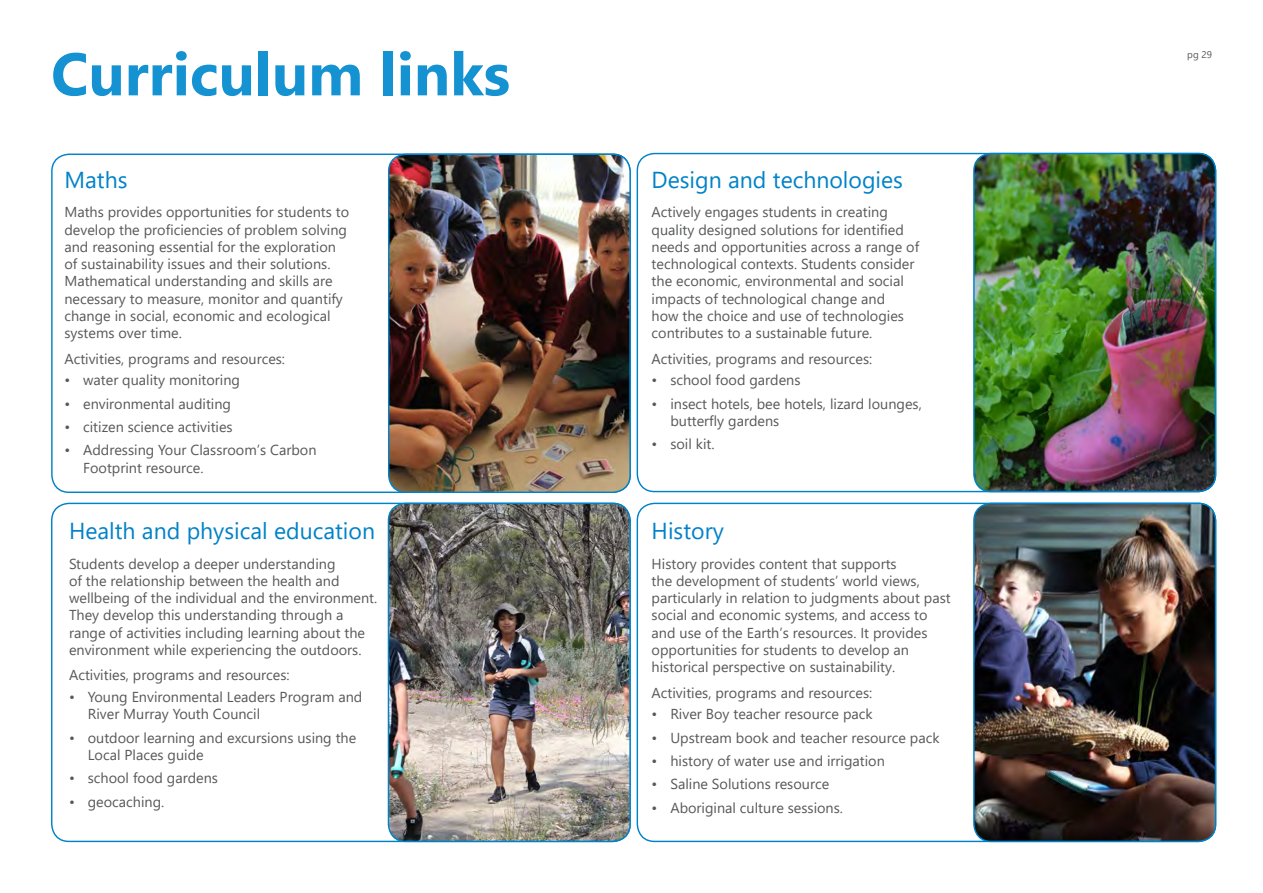
<style>
.page{position:relative;width:1263px;height:893px;background:#fff}
.page>*{position:absolute;margin:0;border:0;box-sizing:border-box;transform-origin:0 0}
.t1{font:700 60px "Segoe UI";color:#1592d1}
.SUB_HEADING{font:23.1px "Segoe UI";color:#0082c8}
.BODY_COPY{font:14.4px/17.2px "Segoe UI";color:#57585a}
.DOT_POINTS{font:14.4px/17.2px "Segoe UI";color:#57585a}
.Body_Copy{font:14.4px "Segoe UI";color:#57585a}
.t2{font:9.75px "Segoe UI";color:#57585a}
</style>
<div class="page">
<img style="left:389px;top:154px;width:241px;height:338px">
<div style="left:388px;top:154px;width:243px;height:339px;border:1px solid #0082c8;border-radius:17px"></div>
<img style="left:388px;top:503px;width:242px;height:338px">
<div style="left:388px;top:503px;width:243px;height:339px;border:1px solid #0082c8;border-radius:17px"></div>
<img style="left:974px;top:503px;width:241px;height:338px">
<div style="left:973px;top:503px;width:243px;height:339px;border:1px solid #0082c8;border-radius:17px"></div>
<img style="left:974px;top:154px;width:241px;height:338px">
<div style="left:973px;top:153px;width:243px;height:339px;border:1px solid #0082c8;border-radius:17px"></div>
<p class="t1" style="left:51px;top:17px;width:461px">Curriculum links</p>
<p class="SUB_HEADING" style="left:64px;top:158px;width:65px">Maths</p>
<p class="BODY_COPY" style="left:64px;top:202px;width:286px">Maths provides opportunities for students to develop the proficiencies of problem solving and reasoning essential for the exploration of sustainability issues and their solutions.<br>Mathematical understanding and skills are necessary to measure, monitor and quantify change in social, economic and ecological systems over time.</p>
<p class="Body_Copy" style="left:64px;top:345px;width:222px">Activities, programs and resources:</p>
<p class="DOT_POINTS" style="left:64px;top:370px;width:177px">• water quality monitoring</p>
<p class="DOT_POINTS" style="left:64px;top:393px;width:168px">• environmental auditing</p>
<p class="DOT_POINTS" style="left:64px;top:417px;width:170px">• citizen science activities</p>
<p class="DOT_POINTS" style="left:83px;top:440px;width:235px;text-indent:-19px">• Addressing Your Classroom’s Carbon<br>Footprint resource.</p>
<p class="SUB_HEADING" style="left:69px;top:509px;width:308px">Health and physical education</p>
<p class="BODY_COPY" style="left:69px;top:553px;width:310px">Students develop a deeper understanding<br>of the relationship between the health and wellbeing of the individual and the environment.<br>They develop this understanding through a range of activities including learning about the environment while experiencing the outdoors.</p>
<p class="Body_Copy" style="left:69px;top:662px;width:222px">Activities, programs and resources:</p>
<p class="DOT_POINTS" style="left:88px;top:687px;width:276px;text-indent:-19px">• Young Environmental Leaders Program and<br>River Murray Youth Council</p>
<p class="DOT_POINTS" style="left:88px;top:727px;width:270px;text-indent:-19px">• outdoor learning and excursions using the<br>Local Places guide</p>
<p class="DOT_POINTS" style="left:69px;top:768px;width:150px">• school food gardens</p>
<p class="DOT_POINTS" style="left:69px;top:792px;width:97px">• geocaching.</p>
<p class="SUB_HEADING" style="left:652px;top:158px;width:253px">Design and technologies</p>
<p class="BODY_COPY" style="left:652px;top:202px;width:269px">Actively engages students in creating quality designed solutions for identified needs and opportunities across a range of technological contexts. Students consider the economic, environmental and social impacts of technological change and<br>how the choice and use of technologies contributes to a sustainable future.</p>
<p class="Body_Copy" style="left:652px;top:345px;width:222px">Activities, programs and resources:</p>
<p class="DOT_POINTS" style="left:652px;top:370px;width:150px">• school food gardens</p>
<p class="DOT_POINTS" style="left:670px;top:393px;width:253px;text-indent:-19px">• insect hotels, bee hotels, lizard lounges, butterfly gardens</p>
<p class="DOT_POINTS" style="left:652px;top:434px;width:64px">• soil kit.</p>
<p class="SUB_HEADING" style="left:652px;top:509px;width:74px">History</p>
<p class="BODY_COPY" style="left:652px;top:553px;width:301px">History provides content that supports<br>the development of students’ world views, particularly in relation to judgments about past social and economic systems, and access to and use of the Earth’s resources. It provides opportunities for students to develop an historical perspective on sustainability.</p>
<p class="Body_Copy" style="left:652px;top:679px;width:222px">Activities, programs and resources:</p>
<p class="DOT_POINTS" style="left:652px;top:704px;width:222px">• River Boy teacher resource pack</p>
<p class="DOT_POINTS" style="left:652px;top:727px;width:289px">• Upstream book and teacher resource pack</p>
<p class="DOT_POINTS" style="left:652px;top:751px;width:235px">• history of water use and irrigation</p>
<p class="DOT_POINTS" style="left:652px;top:774px;width:179px">• Saline Solutions resource</p>
<p class="DOT_POINTS" style="left:652px;top:798px;width:193px">• Aboriginal culture sessions.</p>
<p class="t2" style="left:1187px;top:45px;width:26px">pg 29</p>
</div>
